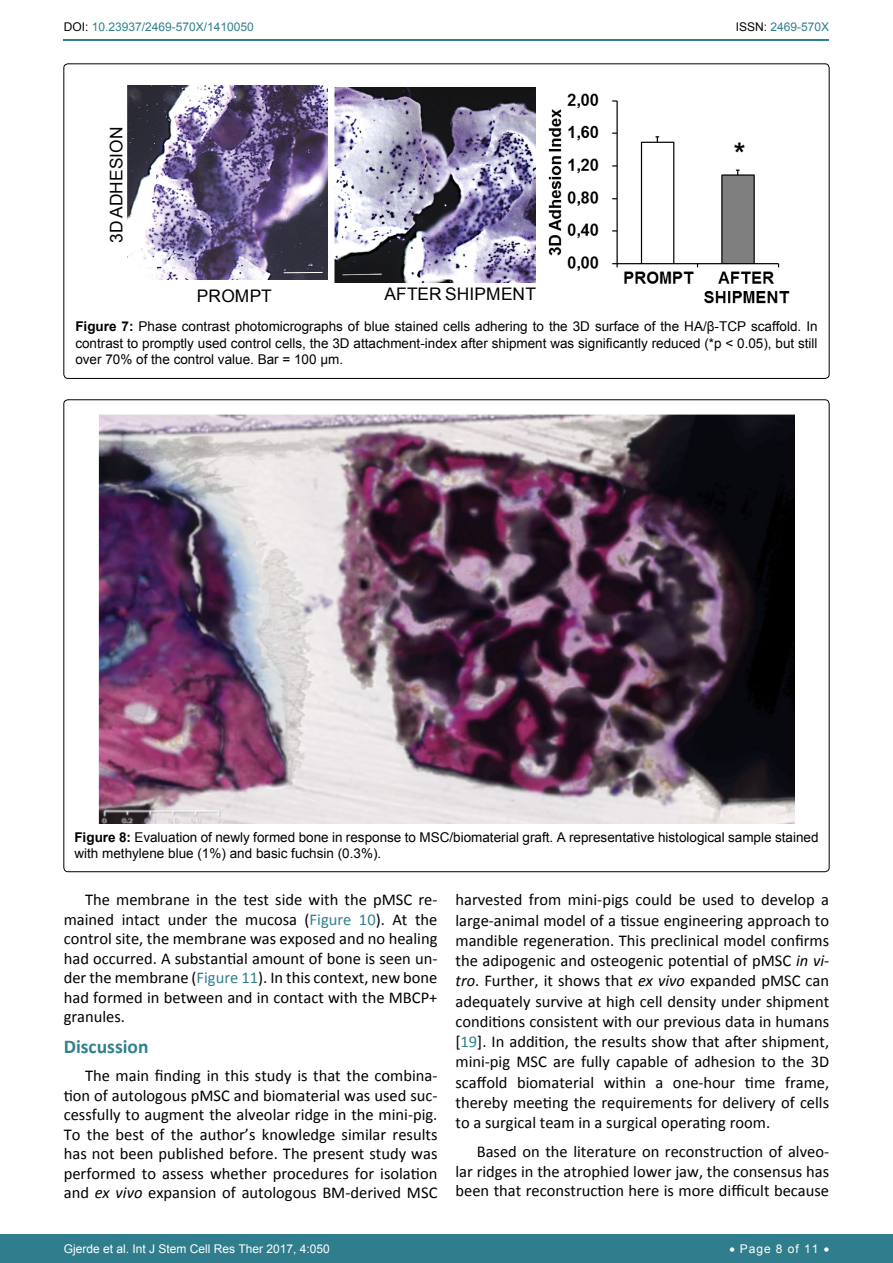
<style>
.page{position:relative;width:893px;height:1263px;background:#fff}
.page>*{position:absolute;margin:0;border:0;box-sizing:border-box;transform-origin:0 0}
.t1{font:700 19.5px "Calibri";color:#30808d}
.t2{font:17.4px "Arial";color:#010101}
.t3{font:17.25px "Arial";color:#010101}
.t4{font:16.5px/19.5px "Calibri";color:#000;text-align:justify}
.t5{font:13.5px/16.2px "Arial";color:#000;text-align:justify}
.t6{font:12px "Arial";color:#fff}
.t7{font:12px "Arial";color:#30808d}
.s1{color:#000}
.s2{font-weight:700}
.s3{color:#30808d}
.s4{font-style:italic}
</style>
<div class="page">
<hr style="left:64px;top:40px;width:765px;height:1px;background:#30808d">
<div style="left:0;top:1234px;width:893px;height:29px;background:#307d8d"></div>
<img style="left:334px;top:87px;width:201px;height:195px">
<img style="left:548px;top:93px;width:242px;height:211px">
<img style="left:127px;top:85px;width:200px;height:195px">
<hr style="left:284px;top:272px;width:39px;height:1px;background:#fff">
<img style="left:99px;top:414px;width:695px;height:409px">
<p class="t7" style="left:64px;top:19px;width:192px"><span class="s1">DOI:</span> 10.23937/2469-570X/1410050</p>
<p class="t7" style="left:736px;top:19px;width:95px"><span class="s1">ISSN:</span> 2469-570X</p>
<p class="t2" style="left:105px;top:243px;width:118px;rotate:-90deg">3D ADHESION</p>
<p class="t3" style="left:197px;top:284px;width:76px">PROMPT</p>
<p class="t3" style="left:385px;top:282px;width:153px">AFTER SHIPMENT</p>
<p class="t5" style="left:75px;top:319px;width:744px"><span class="s2">Figure 7:</span> Phase contrast photomicrographs of blue stained cells adhering to the 3D surface of the HA/β-TCP scaffold. In contrast to promptly used control cells, the 3D attachment-index after shipment was significantly reduced (*p &lt; 0.05), but still over 70% of the control value. Bar = 100 μm.</p>
<p class="t5" style="left:74px;top:829px;width:746px"><span class="s2">Figure 8:</span> Evaluation of newly formed bone in response to MSC/biomaterial graft. A representative histological sample stained with methylene blue (1%) and basic fuchsin (0.3%).</p>
<p class="t4" style="left:64px;top:890px;width:375px;text-indent:21px">The membrane in the test side with the pMSC re&shy;mained intact under the mucosa (<span class="s3">Figure 10</span>). At the control site, the membrane was exposed and no healing had occurred. A substantial amount of bone is seen un&shy;der the membrane (<span class="s3">Figure 11</span>). In this context, new bone had formed in between and in contact with the MBCP+ granules.</p>
<p class="t1" style="left:64px;top:1035px;width:86px">Discussion</p>
<p class="t4" style="left:64px;top:1066px;width:375px;text-indent:21px">The main finding in this study is that the combina&shy;tion of autologous pMSC and biomaterial was used suc&shy;cessfully to augment the alveolar ridge in the mini-pig.<br>To the best of the author’s knowledge similar results has not been published before. The present study was performed to assess whether procedures for isolation and <span class="s4">ex vivo</span> expansion of autologous BM-derived MSC</p>
<p class="t4" style="left:455px;top:890px;width:375px;line-height:20.2px">harvested from mini-pigs could be used to develop a large-animal model of a tissue engineering approach to mandible regeneration. This preclinical model confirms the adipogenic and osteogenic potential of pMSC <span class="s4">in vi&shy;tro</span>. Further, it shows that <span class="s4">ex vivo</span> expanded pMSC can adequately survive at high cell density under shipment conditions consistent with our previous data in humans [<span class="s3">19</span>]. In addition, the results show that after shipment, mini-pig MSC are fully capable of adhesion to the 3D scaffold biomaterial within a one-hour time frame, thereby meeting the requirements for delivery of cells to a surgical team in a surgical operating room.</p>
<p class="t4" style="left:455px;top:1141px;width:375px;line-height:20px;text-indent:21px">Based on the literature on reconstruction of alveo&shy;lar ridges in the atrophied lower jaw, the consensus has been that reconstruction here is more difficult because</p>
<p class="t6" style="left:64px;top:1241px;width:268px">Gjerde et al. Int J Stem Cell Res Ther 2017, 4:050</p>
<p class="t6" style="left:729px;top:1241px;width:101px">• Page 8 of 11 •</p>
</div>
